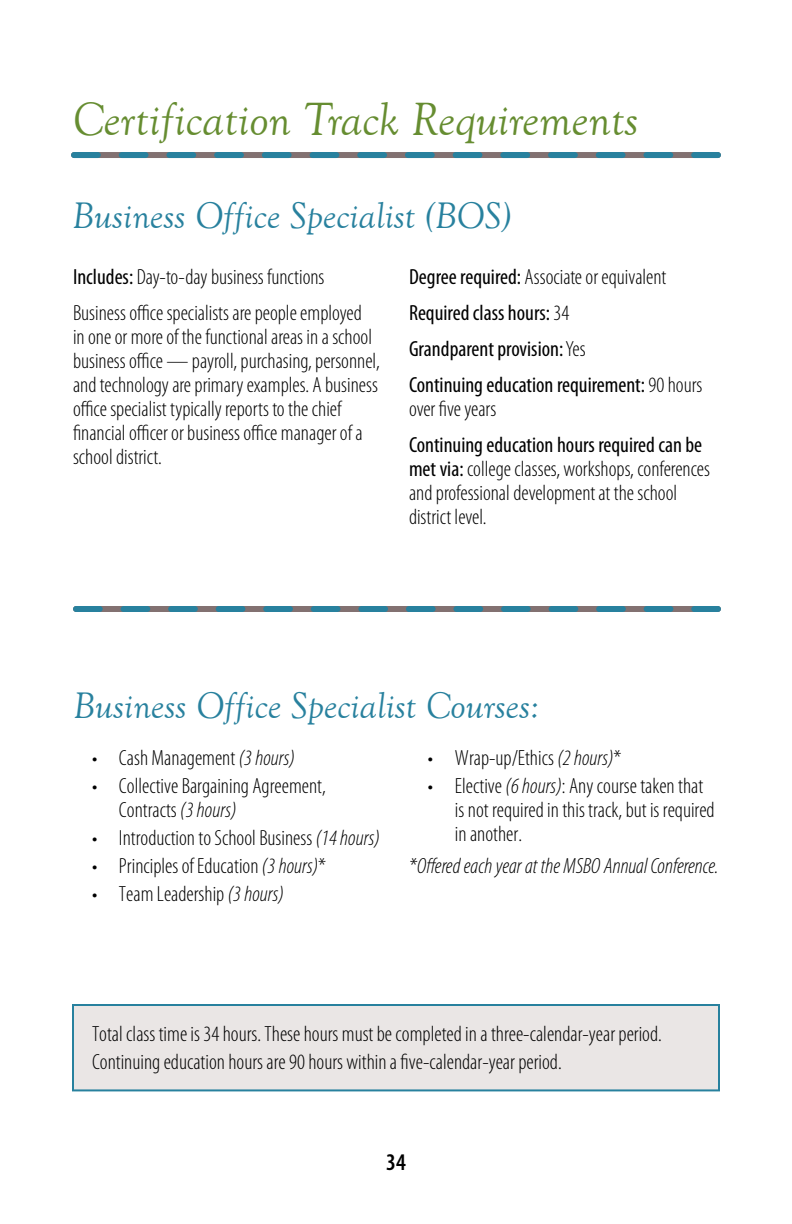
<style>
.page{position:relative;width:792px;height:1224px;background:#fff}
.page>*{position:absolute;margin:0;border:0;box-sizing:border-box;transform-origin:0 0}
.t1{font:italic 48px "Goudy Old Style T";color:#668d31}
.t2{font:italic 38px "Goudy Old Style T";color:#28819e}
.t3{font:600 condensed 24px "Myriad Pro";color:#000}
.t4{font:300 condensed 22px/24px "Myriad Pro";color:#000}
.t5{font:condensed 22px/36px "Myriad Pro";color:#000}
.t6{font:italic 300 condensed 22px "Myriad Pro";color:#000}
.s1{font-weight:400}
.s2{font-weight:300}
.s3{font-style:italic}
</style>
<div class="page">
<svg style="left:74px;top:152px;width:644px;height:6px;background:#4b7a8c"></svg>
<svg style="left:76px;top:606px;width:642px;height:6px;background:#4b7a8c"></svg>
<div style="left:73px;top:1005px;width:646px;height:85px;background:#eae6e5"></div>
<div style="left:72px;top:1004px;width:648px;height:87px;border:2px solid #28819e"></div>
<h1 class="t1" style="left:72px;top:93px;width:567px">Certification Track Requirements</h1>
<h2 class="t2" style="left:72px;top:195px;width:441px">Business Office Specialist (BOS)</h2>
<p class="t4" style="left:73px;top:258px;width:290px;line-height:36px"><span class="s1">Includes:</span> Day-to-day business functions<br>Business office specialists are people employed</p>
<p class="t4" style="left:73px;top:324px;width:308px">in one or more of the functional areas in a school business office — payroll, purchasing, personnel, and technology are primary examples. A business office specialist typically reports to the chief financial officer or business office manager of a school district.</p>
<p class="t5" style="left:409px;top:258px;width:295px">Degree required: <span class="s2">Associate or equivalent </span>Required class hours: <span class="s2">34<br></span>Grandparent provision: <span class="s2">Yes<br></span>Continuing education requirement: <span class="s2">90 hours</span></p>
<p class="t4" style="left:409px;top:396px;width:89px">over five years</p>
<p class="t4" style="left:409px;top:432px;width:303px"><span class="s1">Continuing education hours required can be met via:</span> college classes, workshops, conferences and professional development at the school district level.</p>
<h2 class="t2" style="left:73px;top:685px;width:468px">Business Office Specialist Courses:</h2>
<p class="t4" style="left:92px;top:745px;width:205px">• Cash Management <span class="s3">(3 hours)</span></p>
<p class="t4" style="left:119px;top:773px;width:208px;text-indent:-27px">• Collective Bargaining Agreement,<br>Contracts <span class="s3">(3 hours)</span></p>
<p class="t4" style="left:92px;top:825px;width:289px">• Introduction to School Business <span class="s3">(14 hours)</span></p>
<p class="t4" style="left:92px;top:853px;width:236px">• Principles of Education <span class="s3">(3 hours)</span>*</p>
<p class="t4" style="left:92px;top:881px;width:194px">• Team Leadership <span class="s3">(3 hours)</span></p>
<p class="t4" style="left:428px;top:745px;width:195px">• Wrap-up/Ethics <span class="s3">(2 hours)</span>*</p>
<p class="t4" style="left:455px;top:773px;width:261px;text-indent:-27px">• Elective <span class="s3">(6 hours)</span>: Any course taken that is not required in this track, but is required in another.</p>
<p class="t6" style="left:409px;top:852px;width:311px">*Offered each year at the MSBO Annual Conference.</p>
<p class="t4" style="left:92px;top:1019px;width:571px;line-height:28px">Total class time is 34 hours. These hours must be completed in a three-calendar-year period.<br>Continuing education hours are 90 hours within a five-calendar-year period.</p>
<p class="t3" style="left:386px;top:1147px;width:21px">34</p>
</div>
